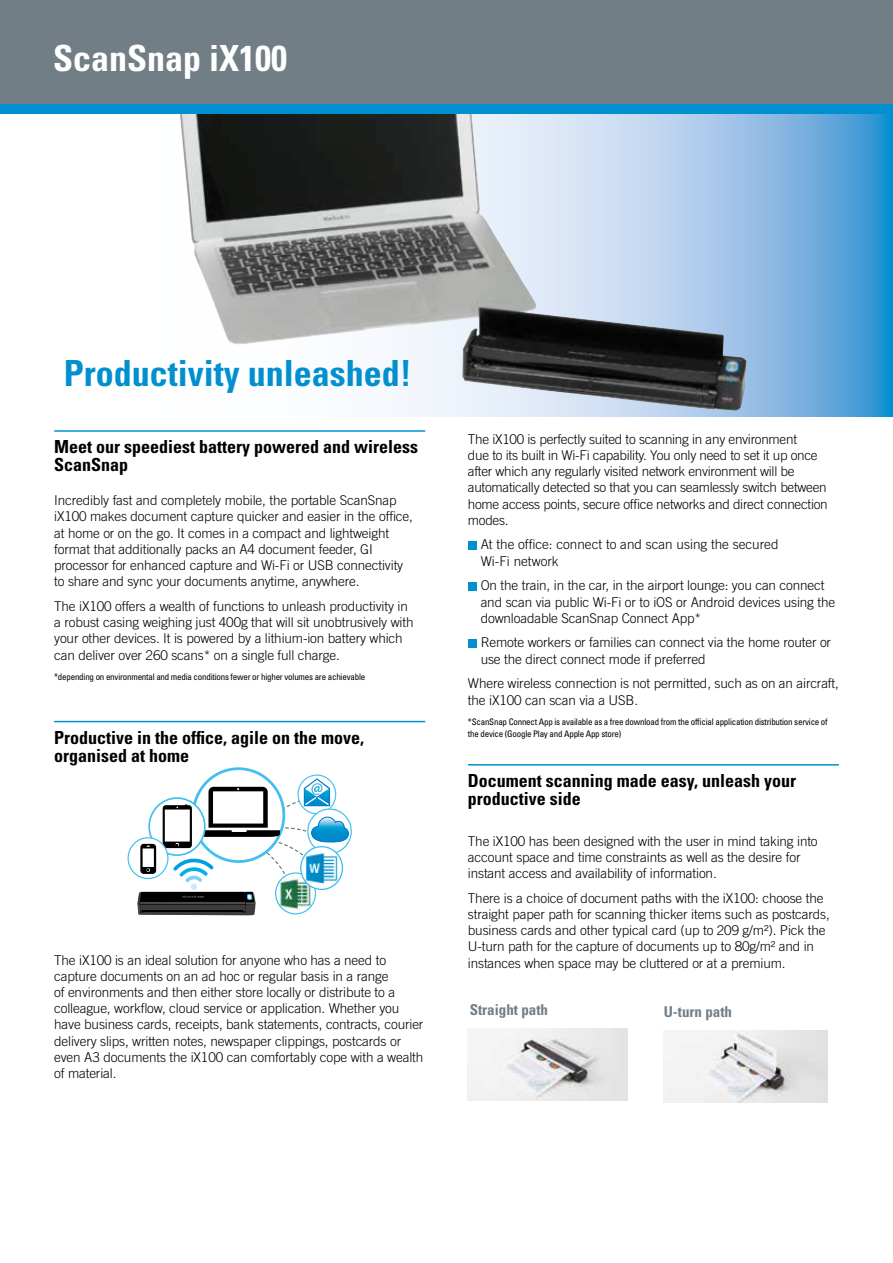
<style>
.page{position:relative;width:893px;height:1263px;background:#fff}
.page>*{position:absolute;margin:0;border:0;box-sizing:border-box;transform-origin:0 0}
.t1{font:700 condensed 36px "Univers";color:#0190cf}
.t2{font:700 condensed 36px "Univers";color:#fff}
.t3{font:700 condensed 18px/18px "Univers";color:#000}
.t4{font:700 condensed 15px "Univers";color:#717e86}
.t5{font:300 13.5px/16.2px "Trade Gothic";letter-spacing:-.01em;color:#000}
.t6{font:condensed 9px/12px "Univers";letter-spacing:-.025em;color:#000}
</style>
<div class="page">
<svg style="left:0;top:113px;width:893px;height:303px"></svg>
<img style="left:174px;top:113px;width:572px;height:298px">
<div style="left:0;top:0;width:893px;height:113px;background:#0190cf"></div>
<div style="left:0;top:0;width:893px;height:104px;background:#717e86"></div>
<hr style="left:54px;top:721px;width:371px;height:1px;background:#0190cf">
<hr style="left:54px;top:430px;width:371px;height:2px;background:#0190cf">
<hr style="left:468px;top:764px;width:371px;height:1px;background:#0190cf">
<img style="left:468px;top:1028px;width:159px;height:72px">
<img style="left:664px;top:1031px;width:164px;height:71px">
<svg style="left:298px;top:775px;width:38px;height:39px"></svg>
<div style="left:297px;top:774px;width:39px;height:40px;border:1px solid #41c0f0;border-radius:50%"></div>
<svg style="left:193px;top:769px;width:91px;height:92px"></svg>
<div style="left:128px;top:837px;width:41px;height:42px;border:1px solid #41c0f0;border-radius:50%"></div>
<svg style="left:137px;top:778px;width:212px;height:137px"></svg>
<svg style="left:301px;top:847px;width:41px;height:42px"></svg>
<div style="left:300px;top:846px;width:43px;height:44px;border:1px solid #41c0f0;border-radius:50%"></div>
<img style="left:306px;top:853px;width:32px;height:30px">
<div style="left:468px;top:541px;width:8px;height:8px;background:#0190cf"></div>
<div style="left:468px;top:582px;width:8px;height:8px;background:#0190cf"></div>
<div style="left:468px;top:639px;width:8px;height:8px;background:#0190cf"></div>
<h1 class="t2" style="left:53px;top:36px;width:236px">ScanSnap iX100</h1>
<h1 class="t1" style="left:64px;top:352px;width:349px">Productivity unleashed!</h1>
<h2 class="t3" style="left:54px;top:437px;width:365px">Meet our speediest battery powered and wireless<br>ScanSnap</h2>
<p class="t5" style="left:54px;top:492px;width:360px">Incredibly fast and completely mobile, the portable ScanSnap iX100 makes document capture quicker and easier in the office, at home or on the go. It comes in a compact and lightweight format that additionally packs an A4 document feeder, GI processor for enhanced capture and Wi-Fi or USB connectivity to share and sync your documents anytime, anywhere.</p>
<p class="t5" style="left:54px;top:598px;width:361px">The iX100 offers a wealth of functions to unleash productivity in a robust casing weighing just 400g that will sit unobtrusively with your other devices. It is powered by a lithium-ion battery which can deliver over 260 scans* on a single full charge.</p>
<p class="t6" style="left:54px;top:671px;width:313px">*depending on environmental and media conditions fewer or higher volumes are achievable</p>
<h2 class="t3" style="left:54px;top:728px;width:311px">Productive in the office, agile on the move, organised at home</h2>
<p class="t5" style="left:54px;top:951px;width:371px">The iX100 is an ideal solution for anyone who has a need to capture documents on an ad hoc or regular basis in a range<br>of environments and then either store locally or distribute to a colleague, workflow, cloud service or application. Whether you have business cards, receipts, bank statements, contracts, courier delivery slips, written notes, newspaper clippings, postcards or even A3 documents the iX100 can comfortably cope with a wealth of material.</p>
<p class="t5" style="left:468px;top:431px;width:361px">The iX100 is perfectly suited to scanning in any environment<br>due to its built in Wi-Fi capability. You only need to set it up once after which any regularly visited network environment will be automatically detected so that you can seamlessly switch between home access points, secure office networks and direct connection modes.</p>
<p class="t5" style="left:481px;top:536px;width:299px">At the office: connect to and scan using the secured<br>Wi-Fi network</p>
<p class="t5" style="left:481px;top:577px;width:356px">On the train, in the car, in the airport lounge: you can connect and scan via public Wi-Fi or to iOS or Android devices using the downloadable ScanSnap Connect App*</p>
<p class="t5" style="left:481px;top:634px;width:352px">Remote workers or families can connect via the home router or use the direct connect mode if preferred</p>
<p class="t5" style="left:468px;top:675px;width:372px">Where wireless connection is not permitted, such as on an aircraft, the iX100 can scan via a USB.</p>
<p class="t6" style="left:468px;top:716px;width:361px">*ScanSnap Connect App is available as a free download from the official application distribution service of the device (Google Play and Apple App store)</p>
<h2 class="t3" style="left:468px;top:771px;width:330px">Document scanning made easy, unleash your productive side</h2>
<p class="t5" style="left:468px;top:833px;width:351px">The iX100 has been designed with the user in mind taking into account space and time constraints as well as the desire for instant access and availability of information.</p>
<p class="t5" style="left:468px;top:890px;width:363px">There is a choice of document paths with the iX100: choose the straight paper path for scanning thicker items such as postcards, business cards and other typical card (up to 209 g/m²). Pick the U-turn path for the capture of documents up to 80g/m² and in instances when space may be cluttered or at a premium.</p>
<p class="t4" style="left:470px;top:1001px;width:80px">Straight path</p>
<p class="t4" style="left:664px;top:1003px;width:70px">U-turn path</p>
</div>
